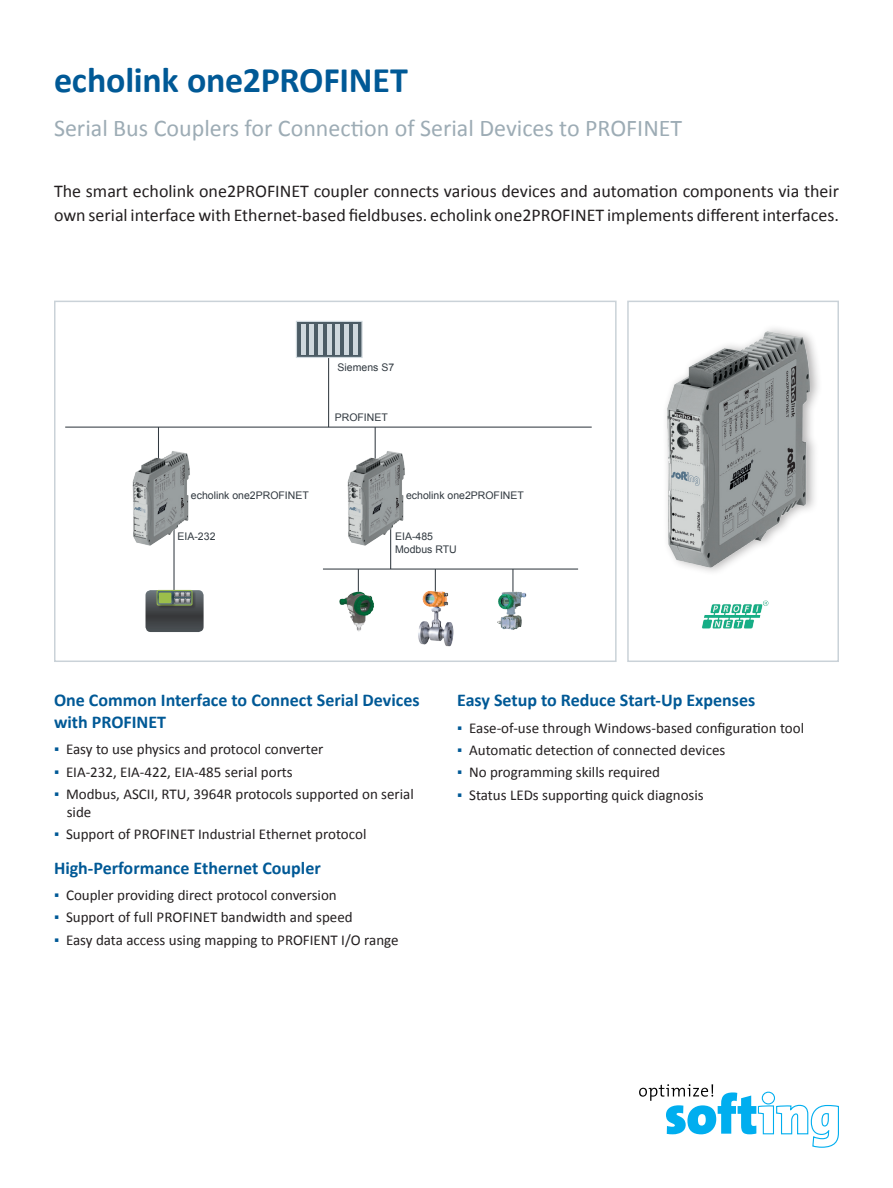
<style>
.page{position:relative;width:893px;height:1188px;background:#fff}
.page>*{position:absolute;margin:0;border:0;box-sizing:border-box;transform-origin:0 0}
.Headline{font:700 36px "Calibri";letter-spacing:-.005em;color:#005996}
.Subheadline{font:24px "Calibri";color:#9dacb5}
.Eingangstext{font:18px/24px "Calibri";color:#231f20}
.Überschrift{font:700 18px/21.6px "Calibri";color:#005996}
.Fließtext{font:15px/18px "Calibri";color:#231f20}
.t1{font:10.5px "Arial";color:#313940}
.s1{color:#005996}
</style>
<div class="page">
<svg style="left:639px;top:1084px;width:200px;height:64px"></svg>
<div style="left:54px;top:301px;width:563px;height:361px;border:2px solid #cad2d8"></div>
<div style="left:627px;top:301px;width:212px;height:361px;border:2px solid #cad2d8"></div>
<img style="left:702px;top:600px;width:67px;height:29px">
<img style="left:666px;top:328px;width:148px;height:243px">
<hr style="left:65px;top:427px;width:527px;height:1px;background:#313940">
<hr style="left:158px;top:427px;width:1px;height:84px;background:#313940">
<hr style="left:173px;top:503px;width:2px;height:91px;background:#313940">
<hr style="left:358px;top:569px;width:1px;height:32px;background:#313940">
<hr style="left:435px;top:569px;width:1px;height:33px;background:#313940">
<hr style="left:512px;top:569px;width:1px;height:32px;background:#313940">
<hr style="left:390px;top:489px;width:1px;height:80px;background:#313940">
<hr style="left:375px;top:427px;width:1px;height:84px;background:#313940">
<hr style="left:328px;top:353px;width:1px;height:74px;background:#313940">
<img style="left:132px;top:451px;width:58px;height:95px">
<img style="left:347px;top:449px;width:58px;height:97px">
<svg style="left:146px;top:590px;width:58px;height:42px;background:#545c55"></svg>
<hr style="left:323px;top:569px;width:255px;height:1px;background:#313940">
<img style="left:339px;top:590px;width:35px;height:42px">
<img style="left:418px;top:590px;width:35px;height:57px">
<img style="left:497px;top:590px;width:30px;height:40px">
<div style="left:296px;top:321px;width:67px;height:37px;background:#4c5c65;border:1px solid #cfd8dd"></div>
<div style="left:301px;top:325px;width:5px;height:30px;background:#cfd8dd"></div>
<hr style="left:310px;top:325px;width:4px;height:30px;background:#cfd8dd">
<div style="left:318px;top:325px;width:5px;height:30px;background:#cfd8dd"></div>
<div style="left:327px;top:325px;width:5px;height:30px;background:#cfd8dd"></div>
<hr style="left:336px;top:325px;width:4px;height:30px;background:#cfd8dd">
<div style="left:344px;top:325px;width:5px;height:30px;background:#cfd8dd"></div>
<div style="left:353px;top:325px;width:5px;height:30px;background:#cfd8dd"></div>
<p class="Headline" style="left:54px;top:58px;width:356px">echolink one2PROFINET</p>
<p class="Subheadline" style="left:54px;top:113px;width:630px">Serial Bus Couplers for Connection of Serial Devices to PROFINET</p>
<p class="Eingangstext" style="left:54px;top:179px;width:786px">The smart echolink one2PROFINET coupler connects various devices and automation components via their own serial interface with Ethernet-based fieldbuses. echolink one2PROFINET implements different interfaces.</p>
<p class="t1" style="left:338px;top:360px;width:58px">Siemens S7</p>
<p class="t1" style="left:335px;top:411px;width:55px">PROFINET</p>
<p class="t1" style="left:191px;top:489px;width:119px">echolink one2PROFINET</p>
<p class="t1" style="left:178px;top:530px;width:39px">EIA-232</p>
<p class="t1" style="left:395px;top:530px;width:39px">EIA-485</p>
<p class="t1" style="left:395px;top:542px;width:63px">Modbus RTU</p>
<p class="t1" style="left:406px;top:489px;width:119px">echolink one2PROFINET</p>
<p class="Überschrift" style="left:54px;top:690px;width:367px">One Common Interface to Connect Serial Devices with PROFINET</p>
<p class="Fließtext" style="left:54px;top:741px;width:271px"><span class="s1">▪</span> Easy to use physics and protocol converter</p>
<p class="Fließtext" style="left:54px;top:763px;width:240px"><span class="s1">▪</span> EIA-232, EIA-422, EIA-485 serial ports</p>
<p class="Fließtext" style="left:67px;top:785px;width:349px;text-indent:-13px"><span class="s1">▪</span> Modbus, ASCII, RTU, 3964R protocols supported on serial side</p>
<p class="Fließtext" style="left:54px;top:825px;width:314px"><span class="s1">▪</span> Support of PROFINET Industrial Ethernet protocol</p>
<p class="Überschrift" style="left:54px;top:857px;width:268px">High-Performance Ethernet Coupler</p>
<p class="Fließtext" style="left:54px;top:886px;width:284px"><span class="s1">▪</span> Coupler providing direct protocol conversion</p>
<p class="Fließtext" style="left:54px;top:908px;width:300px"><span class="s1">▪</span> Support of full PROFINET bandwidth and speed</p>
<p class="Fließtext" style="left:54px;top:931px;width:346px"><span class="s1">▪</span> Easy data access using mapping to PROFIENT I/O range</p>
<p class="Überschrift" style="left:457px;top:690px;width:300px">Easy Setup to Reduce Start-Up Expenses</p>
<p class="Fließtext" style="left:457px;top:719px;width:349px"><span class="s1">▪</span> Ease-of-use through Windows-based configuration tool</p>
<p class="Fließtext" style="left:457px;top:741px;width:270px"><span class="s1">▪</span> Automatic detection of connected devices</p>
<p class="Fließtext" style="left:457px;top:763px;width:205px"><span class="s1">▪</span> No programming skills required</p>
<p class="Fließtext" style="left:457px;top:786px;width:248px"><span class="s1">▪</span> Status LEDs supporting quick diagnosis</p>
</div>
